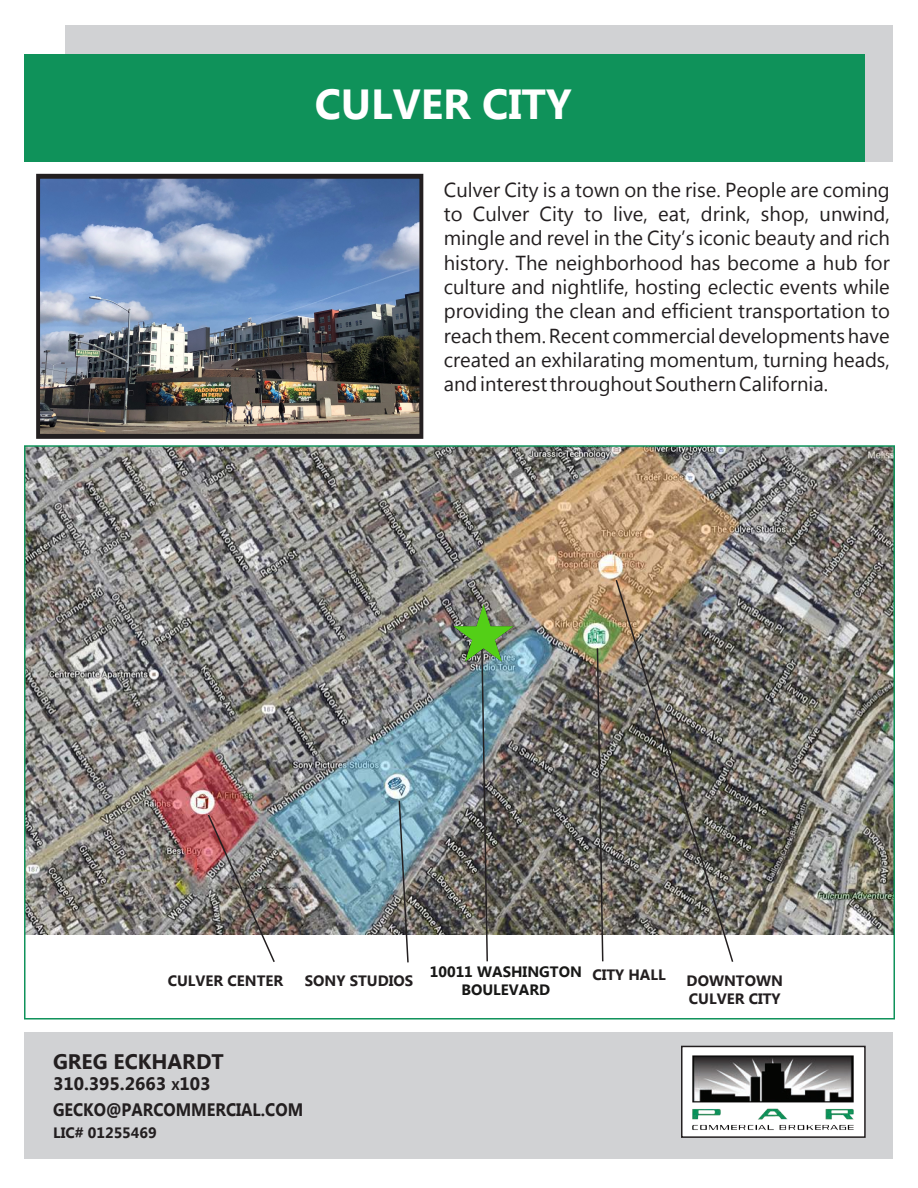
<style>
.page{position:relative;width:918px;height:1188px;background:#fff}
.page>*{position:absolute;margin:0;border:0;box-sizing:border-box;transform-origin:0 0}
.t1{font:700 42px "Microsoft Tai Le";color:#fff}
.t2{font:700 21px "Microsoft Tai Le";color:#231f20}
.t3{font:20.25px/24.3px "Microsoft New Tai Lue";color:#231f20;text-align:justify}
.t4{font:700 18px/25.2px "Microsoft Tai Le";color:#231f20}
.t5{font:700 15px/18px "Microsoft Tai Le";color:#231f20}
.t6{font:700 15px/18px "Microsoft Tai Le";color:#181817;text-align:center}
.s1{font-style:inherit}
.s2{font-size:12.6px}
</style>
<div class="page">
<div style="left:65px;top:26px;width:827px;height:136px;background:#d1d2d4"></div>
<div style="left:24px;top:54px;width:841px;height:108px;background:#0f925a"></div>
<div style="left:24px;top:1032px;width:868px;height:127px;background:#d1d2d4"></div>
<div style="left:682px;top:1046px;width:183px;height:91px;background:#fff"></div>
<img style="left:692px;top:1055px;width:162px;height:75px">
<div style="left:681px;top:1046px;width:185px;height:92px;border:2px solid #231f20"></div>
<img style="left:27px;top:448px;width:865px;height:487px">
<img style="left:206px;top:813px;width:70px;height:149px">
<svg style="left:480px;top:662px;width:9px;height:300px;background:#697376"></svg>
<img style="left:614px;top:578px;width:120px;height:384px">
<svg style="left:398px;top:799px;width:12px;height:164px;background:#8a9ba1"></svg>
<img style="left:41px;top:179px;width:378px;height:255px">
<div style="left:36px;top:174px;width:388px;height:265px;border:4px solid #231f20"></div>
<img style="left:454px;top:605px;width:60px;height:57px">
<svg style="left:596px;top:647px;width:8px;height:315px;background:#726e66"></svg>
<p class="t1" style="left:315px;top:81px;width:259px">CULVER CITY</p>
<p class="t3" style="left:444px;top:179px;width:448px">Culver City is a town on the rise. People are coming to Culver City to live, eat, drink, shop, unwind, mingle and revel in the City’s iconic beauty and rich history. The neighborhood has become a hub for culture and nightlife, hosting eclectic events while providing the clean and efficient transportation to reach them. Recent commercial developments have created an exhilarating momentum, turning heads, and interest throughout Southern California.</p>
<p class="t5" style="left:168px;top:972px;width:117px">CULVER CENTER</p>
<p class="t5" style="left:305px;top:972px;width:110px">SONY STUDIOS</p>
<p class="t6" style="left:430px;top:964px;width:154px">10011 WASHINGTON<br>BOULEVARD</p>
<p class="t5" style="left:592px;top:966px;width:75px">CITY HALL</p>
<p class="t2" style="left:53px;top:1050px;width:172px">GREG ECKHARDT</p>
<p class="t4" style="left:53px;top:1073px;width:252px"><span class="s1">310.395.2663</span> <span class="s2">x</span><span class="s1">10</span>3<br>GECKO@PARCOMMERCIAL.COM</p>
<p class="t5" style="left:53px;top:1125px;width:105px">LIC# 01255469</p>
<p class="t5" style="left:687px;top:972px;width:98px">DOWNTOWN<br>CULVER CITY</p>
</div>
